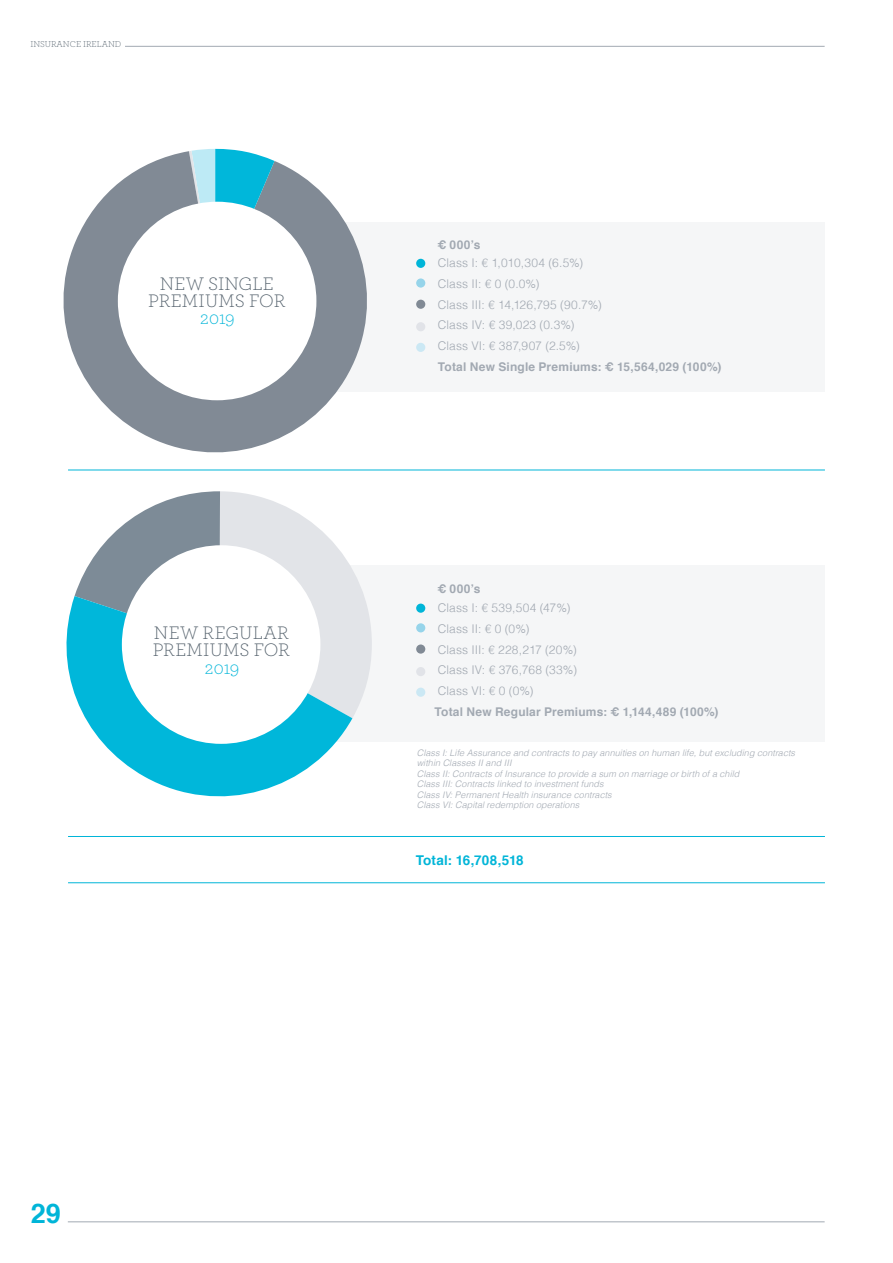
<style>
.page{position:relative;width:893px;height:1263px;background:#fff}
.page>*{position:absolute;margin:0;border:0;box-sizing:border-box;transform-origin:0 0}
.t1{font:700 27px "Helvetica";color:#00b5d8}
.t2{font:300 19.05px/17.2px "Archer";letter-spacing:.01em;color:#54616c;text-align:center}
.t3{font:300 19.05px "Archer";letter-spacing:-.02em;color:#00b5d8}
.t4{font:700 13.5px "Helvetica";letter-spacing:.005em;color:#00b5d8}
.t5{font:300 12px/20.7px "Helvetica";letter-spacing:.005em;color:#a2a9b2}
.t6{font:700 12px "Helvetica";letter-spacing:.015em;color:#a2a9b2}
.t7{font:italic 300 9px/10.5px "Helvetica";letter-spacing:.01em;color:#a2a9b2}
.t8{font:300 9px "Archer";color:#54616c}
</style>
<div class="page">
<hr style="left:68px;top:1221px;width:757px;height:1px;background:#a2a9b2">
<hr style="left:125px;top:46px;width:700px;height:1px;background:#a2a9b2">
<div style="left:328px;top:222px;width:497px;height:169px;background:#f5f6f7"></div>
<div style="left:328px;top:566px;width:497px;height:176px;background:#f5f6f7"></div>
<hr style="left:68px;top:470px;width:757px;height:1px;background:#00b5d8">
<hr style="left:68px;top:836px;width:757px;height:1px;background:#00b5d8">
<hr style="left:68px;top:882px;width:757px;height:1px;background:#00b5d8">
<div style="left:416px;top:259px;width:9px;height:9px;background:#00b5d8;border-radius:50%"></div>
<div style="left:416px;top:604px;width:9px;height:9px;background:#00b5d8;border-radius:50%"></div>
<div style="left:416px;top:278px;width:9px;height:10px;background:#96d4ea;border-radius:50%"></div>
<div style="left:416px;top:623px;width:9px;height:9px;background:#96d4ea;border-radius:50%"></div>
<div style="left:416px;top:322px;width:9px;height:9px;background:#e1e3e8;border-radius:50%"></div>
<div style="left:416px;top:667px;width:9px;height:9px;background:#e1e3e8;border-radius:50%"></div>
<div style="left:416px;top:343px;width:9px;height:9px;background:#cbe8f4;border-radius:50%"></div>
<div style="left:416px;top:688px;width:9px;height:9px;background:#cbe8f4;border-radius:50%"></div>
<div style="left:416px;top:300px;width:9px;height:9px;background:#818a95;border-radius:50%"></div>
<div style="left:416px;top:644px;width:9px;height:10px;background:#818a95;border-radius:50%"></div>
<svg style="left:63px;top:151px;width:304px;height:302px;fill:#818a95"></svg>
<svg style="left:189px;top:149px;width:86px;height:71px;background:#52bfd6"></svg>
<div style="left:118px;top:202px;width:198px;height:198px;background:#fff;border-radius:50%"></div>
<svg style="left:75px;top:491px;width:297px;height:227px"></svg>
<svg style="left:66px;top:596px;width:286px;height:201px;fill:#00b7da"></svg>
<div style="left:122px;top:545px;width:198px;height:199px;background:#fff;border-radius:50%"></div>
<p class="t8" style="left:30px;top:38px;width:92px">INSURANCE IRELAND</p>
<h2 class="t2" style="left:148px;top:274px;width:138px">NEW SINGLE<br>PREMIUMS FOR</h2>
<h2 class="t3" style="left:200px;top:306px;width:36px">2019</h2>
<h2 class="t2" style="left:153px;top:624px;width:138px;text-align:left">NEW REGULAR<br>PREMIUMS FOR</h2>
<h2 class="t3" style="left:205px;top:655px;width:36px">2019</h2>
<h3 class="t6" style="left:437px;top:235px;width:45px">€ 000’s</h3>
<h3 class="t5" style="left:438px;top:252px;width:165px">Class I: € 1,010,304 (6.5%)<br>Class II: € 0 (0.0%)<br>Class III: € 14,126,795 (90.7%)<br>Class IV: € 39,023 (0.3%)<br>Class VI: € 387,907 (2.5%)</h3>
<h3 class="t6" style="left:438px;top:357px;width:285px">Total New Single Premiums: € 15,564,029 (100%)</h3>
<h3 class="t6" style="left:437px;top:579px;width:45px">€ 000’s</h3>
<h3 class="t5" style="left:438px;top:597px;width:141px">Class I: € 539,504 (47%)<br>Class II: € 0 (0%)<br>Class III: € 228,217 (20%)<br>Class IV: € 376,768 (33%)<br>Class VI: € 0 (0%)</h3>
<h3 class="t6" style="left:435px;top:702px;width:286px">Total New Regular Premiums: € 1,144,489 (100%)</h3>
<p class="t7" style="left:417px;top:747px;width:380px">Class I: Life Assurance and contracts to pay annuities on human life, but excluding contracts within Classes II and III<br>Class II: Contracts of Insurance to provide a sum on marriage or birth of a child<br>Class III: Contracts linked to investment funds<br>Class IV: Permanent Health insurance contracts<br>Class VI: Capital redemption operations</p>
<h3 class="t4" style="left:416px;top:849px;width:109px">Total: 16,708,518</h3>
<h1 class="t1" style="left:31px;top:1191px;width:32px">29</h1>
</div>
